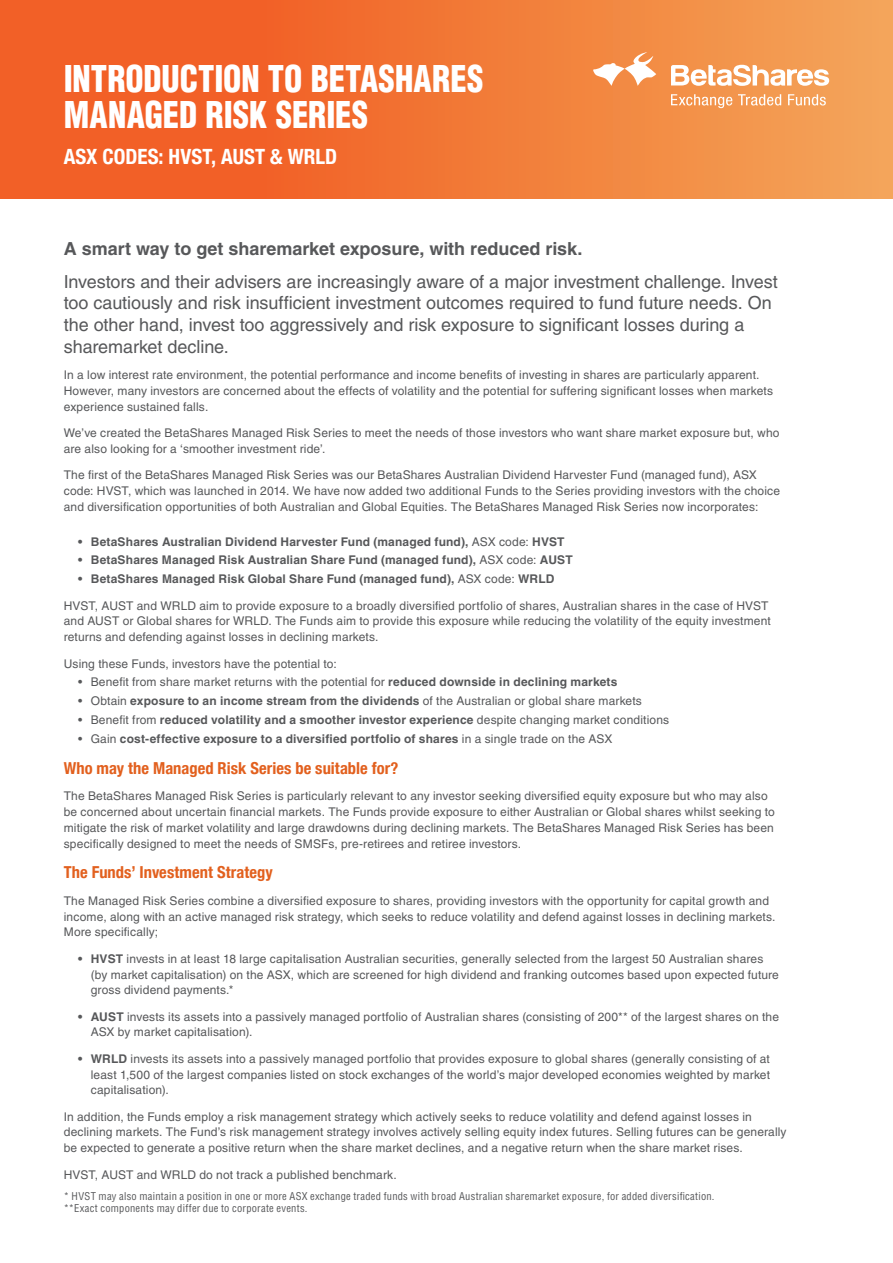
<style>
.page{position:relative;width:893px;height:1263px;background:#fff}
.page>*{position:absolute;margin:0;border:0;box-sizing:border-box;transform-origin:0 0}
.t1{font:900 condensed 36px/36px "Helvetica LT Std";color:#fff;scale:.91 1}
.t2{font:700 condensed 21px "Helvetica Neue LT Com";color:#fff}
.Fact_-_Body_copy{font:18px/21.8px "Helvetica LT Std";letter-spacing:-.005em;color:#57585a}
.Fact_-_Body_copy-2{font:700 18px "Helvetica LT Std";color:#57585a}
.Fact_-_Body_copy-3{font:700 condensed 16.5px "Helvetica Neue LT Com";letter-spacing:.005em;color:#e2601e}
.Fact_-_Body_copy-4{font:12px/15.8px "Helvetica LT Std";letter-spacing:.015em;color:#57585a}
.t3{font:700 12px "Helvetica LT Std";letter-spacing:.015em;color:#57585a}
.Fact_-_Summary_Subhe{font:condensed 10.5px/12px "Helvetica LT Std";letter-spacing:.025em;color:#57585a}
.s1{font-weight:400}
.s2{font-weight:700}
</style>
<div class="page">
<div style="left:0;top:0;width:893px;height:198px;background:linear-gradient(to right,#f2521c,#f3a155)"></div>
<svg style="left:593px;top:52px;width:63px;height:34px"></svg>
<svg style="left:671px;top:65px;width:158px;height:21px"></svg>
<svg style="left:671px;top:94px;width:155px;height:14px;background:#f5b079"></svg>
<p class="t1" style="left:64px;top:60px;width:463px">INTRODUCTION TO BETASHARES<br>MANAGED RISK SERIES</p>
<p class="t2" style="left:64px;top:144px;width:275px">ASX CODES: HVST, AUST &amp; WRLD</p>
<p class="Fact_-_Body_copy-2" style="left:64px;top:238px;width:520px">A smart way to get sharemarket exposure, with reduced risk.</p>
<p class="Fact_-_Body_copy" style="left:64px;top:270px;width:715px">Investors and their advisers are increasingly aware of a major investment challenge. Invest too cautiously and risk insufficient investment outcomes required to fund future needs. On the other hand, invest too aggressively and risk exposure to significant losses during a sharemarket decline.</p>
<p class="Fact_-_Body_copy-4" style="left:64px;top:367px;width:711px">In a low interest rate environment, the potential performance and income benefits of investing in shares are particularly apparent.<br>However, many investors are concerned about the effects of volatility and the potential for suffering significant losses when markets experience sustained falls.</p>
<p class="Fact_-_Body_copy-4" style="left:64px;top:425px;width:717px">We’ve created the BetaShares Managed Risk Series to meet the needs of those investors who want share market exposure but, who are also looking for a ‘smoother investment ride’.</p>
<p class="Fact_-_Body_copy-4" style="left:64px;top:467px;width:718px">The first of the BetaShares Managed Risk Series was our BetaShares Australian Dividend Harvester Fund (managed fund), ASX code: HVST, which was launched in 2014. We have now added two additional Funds to the Series providing investors with the choice and diversification opportunities of both Australian and Global Equities. The BetaShares Managed Risk Series now incorporates:</p>
<p class="t3" style="left:78px;top:534px;width:488px">• BetaShares Australian Dividend Harvester Fund (managed fund), <span class="s1">ASX code:</span> HVST</p>
<p class="t3" style="left:78px;top:553px;width:496px">• BetaShares Managed Risk Australian Share Fund (managed fund), <span class="s1">ASX code:</span> AUST</p>
<p class="t3" style="left:78px;top:572px;width:478px">• BetaShares Managed Risk Global Share Fund (managed fund), <span class="s1">ASX code:</span> WRLD</p>
<p class="Fact_-_Body_copy-4" style="left:64px;top:597px;width:709px">HVST, AUST and WRLD aim to provide exposure to a broadly diversified portfolio of shares, Australian shares in the case of HVST and AUST or Global shares for WRLD. The Funds aim to provide this exposure while reducing the volatility of the equity investment returns and defending against losses in declining markets.</p>
<p class="Fact_-_Body_copy-4" style="left:64px;top:655px;width:274px">Using these Funds, investors have the potential to:</p>
<p class="Fact_-_Body_copy-4" style="left:78px;top:674px;width:541px">• Benefit from share market returns with the potential for <span class="s2">reduced downside in declining markets</span></p>
<p class="Fact_-_Body_copy-4" style="left:78px;top:693px;width:565px">• Obtain <span class="s2">exposure to an income stream from the dividends</span> of the Australian or global share markets</p>
<p class="t3" style="left:78px;top:713px;width:593px"><span class="s1">• Benefit from</span> reduced volatility and a smoother investor experience <span class="s1">despite changing market conditions</span></p>
<p class="t3" style="left:78px;top:731px;width:536px"><span class="s1">• Gain</span> cost-effective exposure to a diversified portfolio of shares <span class="s1">in a single trade on the ASX</span></p>
<p class="Fact_-_Body_copy-3" style="left:64px;top:758px;width:336px">Who may the Managed Risk Series be suitable for?</p>
<p class="Fact_-_Body_copy-4" style="left:64px;top:788px;width:712px">The BetaShares Managed Risk Series is particularly relevant to any investor seeking diversified equity exposure but who may also be concerned about uncertain financial markets. The Funds provide exposure to either Australian or Global shares whilst seeking to mitigate the risk of market volatility and large drawdowns during declining markets. The BetaShares Managed Risk Series has been specifically designed to meet the needs of SMSFs, pre-retirees and retiree investors.</p>
<p class="Fact_-_Body_copy-3" style="left:64px;top:863px;width:210px">The Funds’ Investment Strategy</p>
<p class="Fact_-_Body_copy-4" style="left:64px;top:893px;width:713px">The Managed Risk Series combine a diversified exposure to shares, providing investors with the opportunity for capital growth and income, along with an active managed risk strategy, which seeks to reduce volatility and defend against losses in declining markets.<br>More specifically;</p>
<p class="Fact_-_Body_copy-4" style="left:91px;top:951px;width:690px;text-indent:-13px"><span class="s2">• HVST</span> invests in at least 18 large capitalisation Australian securities, generally selected from the largest 50 Australian shares (by market capitalisation) on the ASX, which are screened for high dividend and franking outcomes based upon expected future gross dividend payments.*</p>
<p class="Fact_-_Body_copy-4" style="left:91px;top:1008px;width:690px;text-indent:-13px"><span class="s2">• AUST</span> invests its assets into a passively managed portfolio of Australian shares (consisting of 200** of the largest shares on the<br>ASX by market capitalisation).</p>
<p class="Fact_-_Body_copy-4" style="left:91px;top:1051px;width:681px;text-align:justify;text-indent:-13px"><span class="s2">• WRLD</span> invests its assets into a passively managed portfolio that provides exposure to global shares (generally consisting of at least 1,500 of the largest companies listed on stock exchanges of the world’s major developed economies weighted by market capitalisation).</p>
<p class="Fact_-_Body_copy-4" style="left:64px;top:1108px;width:724px">In addition, the Funds employ a risk management strategy which actively seeks to reduce volatility and defend against losses in declining markets. The Fund’s risk management strategy involves actively selling equity index futures. Selling futures can be generally be expected to generate a positive return when the share market declines, and a negative return when the share market rises.</p>
<p class="Fact_-_Body_copy-4" style="left:64px;top:1166px;width:334px">HVST, AUST and WRLD do not track a published benchmark.</p>
<p class="Fact_-_Summary_Subhe" style="left:64px;top:1190px;width:652px">* HVST may also maintain a position in one or more ASX exchange traded funds with broad Australian sharemarket exposure, for added diversification. **Exact components may differ due to corporate events.</p>
</div>
